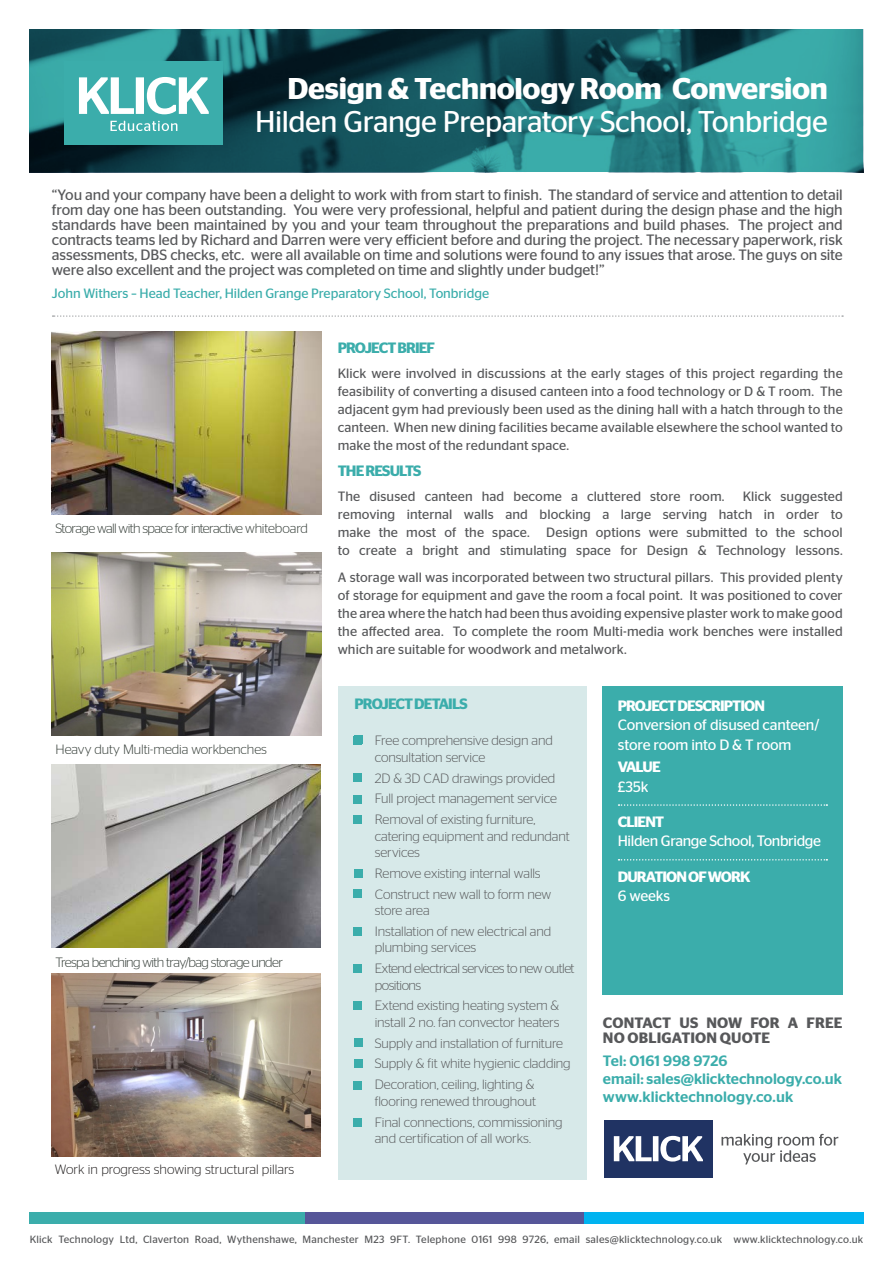
<style>
.page{position:relative;width:893px;height:1263px;background:#fff}
.page>*{position:absolute;margin:0;border:0;box-sizing:border-box;transform-origin:0 0}
.t1{font:30px "Stag Sans";letter-spacing:-.015em;color:#fff}
.t2{font:600 30px "Stag Sans";letter-spacing:-.01em;color:#fff}
.t3{font:15px/15px "Stag Sans";letter-spacing:-.005em;color:#57585a;text-align:justify}
.t4{font:15px/19.5px "Stag Sans";letter-spacing:-.015em;color:#fff}
.t5{font:500 15px/18px "Stag Sans";letter-spacing:.005em;color:#3badab}
.t6{font:600 15px "Stag Sans";letter-spacing:-.06em;color:#fff}
.t7{font:600 15px/15px "Stag Sans";letter-spacing:.01em;color:#57585a}
.t8{font:600 15px "Stag Sans";letter-spacing:-.06em;color:#3badab}
.t9{font:13.5px/18px "Stag Sans";letter-spacing:.005em;color:#57585a;text-align:justify}
.t10{font:300 13.5px/20.7px "Stag Sans";letter-spacing:-.01em;color:#57585a}
.t11{font:300 13.5px "Stag Sans";letter-spacing:-.045em;color:#333c36}
.t12{font:13.5px "Stag Sans";color:#3badab}
.t13{font:300 13.5px/20.7px "Stag Sans";letter-spacing:-.035em;color:#57585a}
.t14{font:300 13.5px "Stag Sans";color:#221f1f}
.t15{font:300 13.5px "Stag Sans";letter-spacing:-.005em;color:#333c36}
.t16{font:10.5px "Stag Sans";letter-spacing:.02em;color:#57585a}
</style>
<div class="page">
<div style="left:338px;top:686px;width:249px;height:493px;background:#d7e9e9"></div>
<img style="left:30px;top:30px;width:833px;height:142px">
<div style="left:64px;top:61px;width:159px;height:84px;background:#3badab"></div>
<svg style="left:110px;top:121px;width:67px;height:10px"></svg>
<svg style="left:79px;top:77px;width:130px;height:37px"></svg>
<div style="left:603px;top:686px;width:240px;height:309px;background:#3badab"></div>
<svg style="left:53px;top:315px;width:790px;height:2px"></svg>
<div style="left:353px;top:736px;width:9px;height:8px;background:#3badab"></div>
<div style="left:353px;top:795px;width:9px;height:8px;background:#3badab"></div>
<div style="left:353px;top:816px;width:9px;height:8px;background:#3badab"></div>
<div style="left:353px;top:927px;width:9px;height:9px;background:#3badab"></div>
<div style="left:353px;top:1081px;width:9px;height:9px;background:#3badab"></div>
<div style="left:353px;top:1118px;width:9px;height:8px;background:#3badab"></div>
<svg style="left:619px;top:804px;width:208px;height:2px"></svg>
<svg style="left:619px;top:859px;width:208px;height:1px"></svg>
<img style="left:52px;top:332px;width:269px;height:183px">
<img style="left:52px;top:553px;width:269px;height:183px">
<img style="left:51px;top:764px;width:270px;height:183px">
<img style="left:51px;top:973px;width:270px;height:184px">
<div style="left:30px;top:1212px;width:279px;height:12px;background:#3badab"></div>
<div style="left:305px;top:1212px;width:279px;height:12px;background:#565699"></div>
<div style="left:584px;top:1212px;width:279px;height:12px;background:#00b3f0"></div>
<div style="left:604px;top:1120px;width:109px;height:57px;background:#203363"></div>
<svg style="left:614px;top:1136px;width:89px;height:25px"></svg>
<svg style="left:721px;top:1134px;width:117px;height:30px"></svg>
<div style="left:353px;top:773px;width:9px;height:9px;background:#3badab"></div>
<div style="left:355px;top:1038px;width:8px;height:8px;background:#3badab"></div>
<div style="left:353px;top:964px;width:9px;height:9px;background:#3badab"></div>
<div style="left:355px;top:735px;width:8px;height:9px;background:#3badab"></div>
<div style="left:355px;top:869px;width:8px;height:9px;background:#3badab"></div>
<div style="left:353px;top:1001px;width:9px;height:8px;background:#3badab"></div>
<div style="left:353px;top:889px;width:9px;height:9px;background:#3badab"></div>
<div style="left:355px;top:1059px;width:8px;height:9px;background:#3badab"></div>
<h1 class="t2" style="left:287px;top:77px;width:542px">Design &amp; Technology Room Conversion</h1>
<h1 class="t1" style="left:255px;top:109px;width:574px">Hilden Grange Preparatory School, Tonbridge</h1>
<p class="t3" style="left:52px;top:188px;width:792px">“You and your company have been a delight to work with from start to finish. The standard of service and attention to detail from day one has been outstanding. You were very professional, helpful and patient during the design phase and the high standards have been maintained by you and your team throughout the preparations and build phases. The project and contracts teams led by Richard and Darren were very efficient before and during the project. The necessary paperwork, risk assessments, DBS checks, etc. were all available on time and solutions were found to any issues that arose. The guys on site were also excellent and the project was completed on time and slightly under budget!”</p>
<p class="t12" style="left:52px;top:288px;width:439px">John Withers – Head Teacher, Hilden Grange Preparatory School, Tonbridge</p>
<p class="t11" style="left:55px;top:523px;width:254px">Storage wall with space for interactive whiteboard</p>
<p class="t15" style="left:55px;top:744px;width:213px">Heavy duty Multi-media workbenches</p>
<p class="t11" style="left:55px;top:957px;width:229px">Trespa benching with tray/bag storage under</p>
<p class="t14" style="left:55px;top:1164px;width:241px">Work in progress showing structural pillars</p>
<p class="t8" style="left:338px;top:342px;width:99px">PROJECT BRIEF</p>
<p class="t9" style="left:338px;top:365px;width:507px">Klick were involved in discussions at the early stages of this project regarding the feasibility of converting a disused canteen into a food technology or D &amp; T room. The adjacent gym had previously been used as the dining hall with a hatch through to the canteen. When new dining facilities became available elsewhere the school wanted to make the most of the redundant space.</p>
<p class="t9" style="left:338px;top:488px;width:388px">The disused canteen had become a cluttered store room.</p>
<p class="t8" style="left:338px;top:465px;width:85px">THE RESULTS</p>
<p class="t9" style="left:338px;top:488px;width:507px;text-indent:405px">Klick suggested removing internal walls and blocking a large serving hatch in order to make the most of the space. Design options were submitted to the school to create a bright and stimulating space for Design &amp; Technology lessons.</p>
<p class="t9" style="left:338px;top:569px;width:507px">A storage wall was incorporated between two structural pillars. This provided plenty of storage for equipment and gave the room a focal point. It was positioned to cover the area where the hatch had been thus avoiding expensive plaster work to make good the affected area. To complete the room Multi-media work benches were installed which are suitable for woodwork and metalwork.</p>
<p class="t8" style="left:355px;top:698px;width:115px">PROJECT DETAILS</p>
<p class="t10" style="left:375px;top:733px;width:180px;line-height:16.5px">Free comprehensive design and consultation service</p>
<p class="t10" style="left:375px;top:768px;width:184px;text-align:justify">2D &amp; 3D CAD drawings provided Full project management service Removal of existing furniture,</p>
<p class="t10" style="left:375px;top:828px;width:196px;line-height:16.5px">catering equipment and redundant services</p>
<p class="t10" style="left:375px;top:864px;width:178px">Remove existing internal walls<br>Construct new wall to form new</p>
<p class="t10" style="left:375px;top:901px;width:178px">store area<br>Installation of new electrical and</p>
<p class="t13" style="left:375px;top:938px;width:201px">plumbing services<br>Extend electrical services to new outlet</p>
<p class="t10" style="left:375px;top:975px;width:186px">positions<br>Extend existing heating system &amp;</p>
<p class="t10" style="left:375px;top:1013px;width:197px">install 2 no. fan convector heaters Supply and installation of furniture Supply &amp; fit white hygienic cladding Decoration, ceiling, lighting &amp;</p>
<p class="t10" style="left:375px;top:1091px;width:189px">flooring renewed throughout<br>Final connections, commissioning</p>
<p class="t10" style="left:375px;top:1129px;width:158px">and certification of all works.</p>
<p class="t6" style="left:618px;top:700px;width:149px">PROJECT DESCRIPTION</p>
<p class="t4" style="left:618px;top:716px;width:203px">Conversion of disused canteen/ store room into D &amp; T room</p>
<p class="t6" style="left:618px;top:761px;width:45px">VALUE</p>
<p class="t4" style="left:618px;top:777px;width:32px">£35k</p>
<p class="t6" style="left:618px;top:816px;width:48px">CLIENT</p>
<p class="t4" style="left:618px;top:832px;width:205px">Hilden Grange School, Tonbridge</p>
<p class="t6" style="left:618px;top:871px;width:134px">DURATION OF WORK</p>
<p class="t4" style="left:618px;top:887px;width:54px">6 weeks</p>
<p class="t7" style="left:603px;top:1017px;width:241px">CONTACT US NOW FOR A FREE<br>NO OBLIGATION QUOTE</p>
<p class="t5" style="left:603px;top:1052px;width:241px">Tel: 0161 998 9726<br>email: sales@klicktechnology.co.uk www.klicktechnology.co.uk</p>
<p class="t16" style="left:30px;top:1235px;width:835px">Klick Technology Ltd, Claverton Road, Wythenshawe, Manchester M23 9FT. Telephone 0161 998 9726, email sales@klicktechnology.co.uk www.klicktechnology.co.uk</p>
</div>
